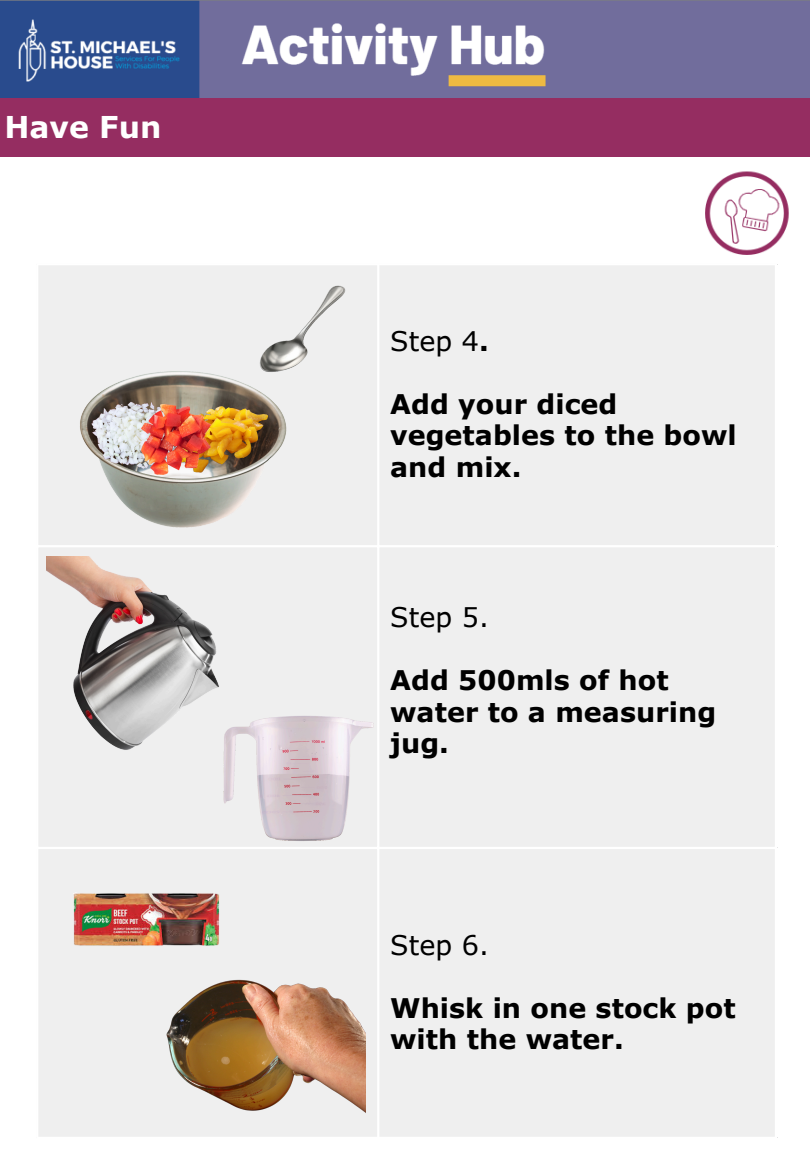
<style>
.page{position:relative;width:810px;height:1170px;background:#fff}
.page>*{position:absolute;margin:0;border:0;box-sizing:border-box;transform-origin:0 0}
.t1{font:700 30px "Verdana Pro";color:#fff}
.t2{font:700 27px/31.5px "Verdana Pro";color:#000}
.t3{font:27px "Verdana Pro";color:#000}
.s1{font-weight:700}
</style>
<div class="page">
<div style="left:0;top:98px;width:810px;height:59px;background:#952d61"></div>
<img style="left:705px;top:171px;width:84px;height:94px">
<div style="left:38px;top:265px;width:737px;height:872px;background:#efefef"></div>
<hr style="left:377px;top:265px;width:2px;height:872px;background:#fff">
<hr style="left:36px;top:263px;width:741px;height:2px;background:#fff">
<hr style="left:36px;top:545px;width:741px;height:2px;background:#fff">
<hr style="left:36px;top:847px;width:741px;height:2px;background:#fff">
<img style="left:0;top:0;width:810px;height:98px">
<img style="left:38px;top:355px;width:278px;height:186px">
<img style="left:237px;top:266px;width:129px;height:130px">
<img style="left:199px;top:685px;width:186px;height:170px">
<img style="left:81px;top:395px;width:118px;height:79px">
<img style="left:211px;top:405px;width:59px;height:69px">
<img style="left:141px;top:405px;width:70px;height:69px">
<img style="left:46px;top:557px;width:190px;height:202px">
<img style="left:119px;top:939px;width:247px;height:187px">
<img style="left:69px;top:843px;width:154px;height:154px">
<p class="t1" style="left:4px;top:108px;width:159px">Have Fun</p>
<h1 class="t3" style="left:390px;top:324px;width:100px">Step 4<span class="s1">.</span></h1>
<p class="t2" style="left:390px;top:387px;width:348px">Add your diced vegetables to the bowl and mix.</p>
<p class="t3" style="left:390px;top:600px;width:100px">Step 5.</p>
<p class="t2" style="left:390px;top:664px;width:328px">Add 500mls of hot water to a measuring jug.</p>
<p class="t3" style="left:390px;top:928px;width:100px">Step 6.</p>
<p class="t2" style="left:390px;top:991px;width:347px">Whisk in one stock pot with the water.</p>
</div>
